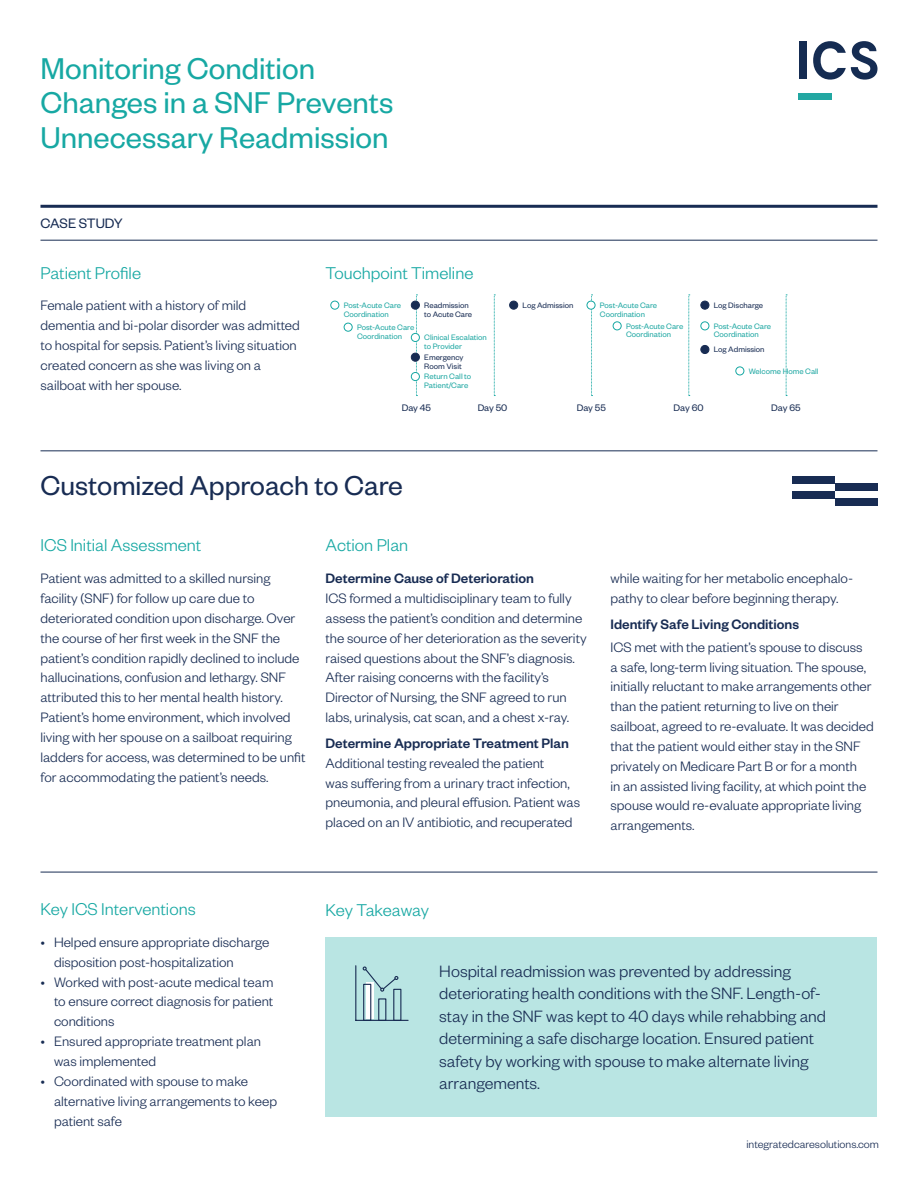
<style>
.page{position:relative;width:918px;height:1188px;background:#fff}
.page>*{position:absolute;margin:0;border:0;box-sizing:border-box;transform-origin:0 0}
.t1{font:33px/34.5px "Founders Grotesk";color:#17a8a3}
.t2{font:30px "Founders Grotesk";color:#182c53}
.t3{font:300 18.75px "Founders Grotesk";color:#17a8a3}
.t4{font:300 18px/22.5px "Founders Grotesk";color:#182c53}
.t5{font:300 15px/19.8px "Founders Grotesk";color:#182c53}
.t6{font:500 15px "Founders Grotesk";color:#182c53}
.t7{font:15px "Founders Grotesk";letter-spacing:-.005em;color:#182c53}
.t8{font:300 12px "Founders Grotesk";color:#182c53}
.t9{font:10.35px "Founders Grotesk";letter-spacing:-.01em;color:#182c53}
.t10{font:8.7px/8.7px "Founders Grotesk";color:#20a8a3}
.t11{font:8.7px/8.7px "Founders Grotesk";color:#182c53}
</style>
<div class="page">
<div style="left:799px;top:41px;width:7px;height:38px;background:#152c52"></div>
<svg style="left:813px;top:41px;width:65px;height:39px"></svg>
<div style="left:799px;top:93px;width:33px;height:7px;background:#22a7a2"></div>
<hr style="left:40px;top:205px;width:838px;height:3px;background:#182c53">
<hr style="left:40px;top:240px;width:838px;height:1px;background:#182c53">
<hr style="left:40px;top:451px;width:838px;height:1px;background:#182c53">
<hr style="left:40px;top:872px;width:838px;height:1px;background:#182c53">
<div style="left:835px;top:498px;width:43px;height:8px;background:#182c53"></div>
<div style="left:793px;top:491px;width:42px;height:7px;background:#182c53"></div>
<div style="left:835px;top:484px;width:43px;height:7px;background:#182c53"></div>
<div style="left:793px;top:476px;width:42px;height:8px;background:#182c53"></div>
<svg style="left:416px;top:295px;width:1px;height:101px"></svg>
<svg style="left:494px;top:295px;width:1px;height:101px"></svg>
<svg style="left:591px;top:295px;width:2px;height:101px"></svg>
<svg style="left:689px;top:295px;width:1px;height:101px"></svg>
<svg style="left:786px;top:295px;width:1px;height:101px"></svg>
<div style="left:411px;top:333px;width:8px;height:9px;background:#fff;border-radius:50%"></div>
<div style="left:411px;top:333px;width:9px;height:9px;border:1px solid #17a8a3;border-radius:50%"></div>
<div style="left:411px;top:372px;width:8px;height:9px;background:#fff;border-radius:50%"></div>
<div style="left:411px;top:372px;width:9px;height:9px;border:1px solid #17a8a3;border-radius:50%"></div>
<div style="left:411px;top:301px;width:8px;height:8px;background:#182c53;border-radius:50%"></div>
<div style="left:411px;top:301px;width:9px;height:8px;border:1px solid #182c53;border-radius:50%"></div>
<div style="left:510px;top:301px;width:8px;height:8px;background:#182c53;border-radius:50%"></div>
<div style="left:509px;top:301px;width:9px;height:8px;border:1px solid #182c53;border-radius:50%"></div>
<div style="left:701px;top:301px;width:8px;height:8px;background:#182c53;border-radius:50%"></div>
<div style="left:701px;top:301px;width:8px;height:8px;border:1px solid #182c53;border-radius:50%"></div>
<div style="left:701px;top:345px;width:8px;height:9px;background:#182c53;border-radius:50%"></div>
<div style="left:701px;top:345px;width:8px;height:9px;border:1px solid #182c53;border-radius:50%"></div>
<div style="left:411px;top:353px;width:8px;height:8px;background:#182c53;border-radius:50%"></div>
<div style="left:411px;top:353px;width:9px;height:8px;border:1px solid #182c53;border-radius:50%"></div>
<div style="left:331px;top:301px;width:8px;height:8px;border:1px solid #17a8a3;border-radius:50%"></div>
<div style="left:587px;top:301px;width:8px;height:8px;background:#fff;border-radius:50%"></div>
<div style="left:587px;top:301px;width:8px;height:8px;border:1px solid #17a8a3;border-radius:50%"></div>
<div style="left:613px;top:322px;width:8px;height:8px;border:1px solid #17a8a3;border-radius:50%"></div>
<div style="left:701px;top:322px;width:8px;height:8px;border:1px solid #17a8a3;border-radius:50%"></div>
<div style="left:736px;top:367px;width:8px;height:8px;border:1px solid #17a8a3;border-radius:50%"></div>
<div style="left:344px;top:323px;width:8px;height:8px;border:1px solid #17a8a3;border-radius:50%"></div>
<div style="left:326px;top:938px;width:552px;height:179px;background:#b9e5e3"></div>
<hr style="left:355px;top:966px;width:1px;height:54px;background:#182c53">
<hr style="left:356px;top:1020px;width:52px;height:1px;background:#182c53">
<svg style="left:363px;top:966px;width:39px;height:55px"></svg>
<p class="t1" style="left:40px;top:49px;width:276px">Monitoring Condition</p>
<p class="t1" style="left:40px;top:84px;width:354px">Changes in a SNF Prevents<br>Unnecessary Readmission</p>
<p class="t7" style="left:40px;top:214px;width:84px">CASE STUDY</p>
<p class="t3" style="left:40px;top:262px;width:102px">Patient Profile</p>
<p class="t5" style="left:40px;top:295px;width:261px">Female patient with a history of mild dementia and bi-polar disorder was admitted to hospital for sepsis. Patient’s living situation created concern as she was living on a sailboat with her spouse.</p>
<p class="t3" style="left:326px;top:262px;width:149px">Touchpoint Timeline</p>
<p class="t10" style="left:344px;top:301px;width:59px">Post-Acute Care</p>
<p class="t10" style="left:344px;top:309px;width:47px">Coordination</p>
<p class="t10" style="left:357px;top:323px;width:59px">Post-Acute Care</p>
<p class="t10" style="left:357px;top:331px;width:47px">Coordination</p>
<p class="t11" style="left:424px;top:301px;width:46px">Readmission</p>
<p class="t11" style="left:424px;top:309px;width:49px">to Acute Care</p>
<p class="t10" style="left:424px;top:333px;width:64px">Clinical Escalation to Provider</p>
<p class="t10" style="left:424px;top:372px;width:48px">Return Call to<br>Patient/Care</p>
<p class="t11" style="left:424px;top:353px;width:41px">Emergency<br>Room Visit</p>
<p class="t10" style="left:600px;top:301px;width:59px">Post-Acute Care</p>
<p class="t10" style="left:600px;top:309px;width:47px">Coordination</p>
<p class="t10" style="left:626px;top:321px;width:59px">Post-Acute Care</p>
<p class="t10" style="left:626px;top:330px;width:47px">Coordination</p>
<p class="t11" style="left:523px;top:301px;width:52px">Log Admission</p>
<p class="t11" style="left:714px;top:301px;width:51px">Log Discharge</p>
<p class="t11" style="left:714px;top:345px;width:52px">Log Admission</p>
<p class="t10" style="left:714px;top:321px;width:59px">Post-Acute Care</p>
<p class="t10" style="left:714px;top:330px;width:47px">Coordination</p>
<p class="t10" style="left:749px;top:366px;width:71px">Welcome Home Call</p>
<p class="t9" style="left:402px;top:401px;width:31px">Day 45</p>
<p class="t9" style="left:478px;top:401px;width:31px">Day 50</p>
<p class="t9" style="left:577px;top:401px;width:31px">Day 55</p>
<p class="t9" style="left:674px;top:401px;width:31px">Day 60</p>
<p class="t9" style="left:771px;top:401px;width:31px">Day 65</p>
<p class="t2" style="left:40px;top:467px;width:364px">Customized Approach to Care</p>
<p class="t3" style="left:40px;top:534px;width:162px">ICS Initial Assessment</p>
<p class="t5" style="left:40px;top:568px;width:266px">Patient was admitted to a skilled nursing facility (SNF) for follow up care due to deteriorated condition upon discharge. Over the course of her first week in the SNF the patient’s condition rapidly declined to include hallucinations, confusion and lethargy. SNF attributed this to her mental health history.<br>Patient’s home environment, which involved living with her spouse on a sailboat requiring ladders for access, was determined to be unfit for accommodating the patient’s needs.</p>
<p class="t3" style="left:326px;top:534px;width:84px">Action Plan</p>
<p class="t6" style="left:326px;top:569px;width:210px">Determine Cause of Deterioration</p>
<p class="t5" style="left:326px;top:588px;width:263px">ICS formed a multidisciplinary team to fully assess the patient’s condition and determine the source of her deterioration as the severity raised questions about the SNF’s diagnosis.<br>After raising concerns with the facility’s Director of Nursing, the SNF agreed to run labs, urinalysis, cat scan, and a chest x-ray.</p>
<p class="t6" style="left:326px;top:734px;width:245px">Determine Appropriate Treatment Plan</p>
<p class="t5" style="left:326px;top:752px;width:220px">Additional testing revealed the patient</p>
<p class="t5" style="left:326px;top:772px;width:256px">was suffering from a urinary tract infection, pneumonia, and pleural effusion. Patient was placed on an IV antibiotic, and recuperated</p>
<p class="t5" style="left:610px;top:568px;width:244px">while waiting for her metabolic encephalo&shy;pathy to clear before beginning therapy.</p>
<p class="t6" style="left:610px;top:615px;width:190px">Identify Safe Living Conditions</p>
<p class="t5" style="left:610px;top:636px;width:265px">ICS met with the patient’s spouse to discuss<br>a safe, long-term living situation. The spouse, initially reluctant to make arrangements other than the patient returning to live on their sailboat, agreed to re-evaluate. It was decided that the patient would either stay in the SNF privately on Medicare Part B or for a month<br>in an assisted living facility, at which point the spouse would re-evaluate appropriate living arrangements.</p>
<p class="t3" style="left:40px;top:897px;width:157px">Key ICS Interventions</p>
<p class="t5" style="left:54px;top:932px;width:217px;text-indent:-14px">• Helped ensure appropriate discharge disposition post-hospitalization</p>
<p class="t5" style="left:54px;top:971px;width:221px;text-align:justify;text-indent:-14px">• Worked with post-acute medical team to ensure correct diagnosis for patient conditions</p>
<p class="t5" style="left:54px;top:1031px;width:209px;text-indent:-14px">• Ensured appropriate treatment plan was implemented</p>
<p class="t5" style="left:54px;top:1070px;width:225px;text-indent:-14px">• Coordinated with spouse to make alternative living arrangements to keep patient safe</p>
<p class="t3" style="left:326px;top:899px;width:105px">Key Takeaway</p>
<p class="t4" style="left:439px;top:959px;width:388px">Hospital readmission was prevented by addressing deteriorating health conditions with the SNF. Length-of&shy;stay in the SNF was kept to 40 days while rehabbing and determining a safe discharge location. Ensured patient safety by working with spouse to make alternate living arrangements.</p>
<p class="t8" style="left:746px;top:1136px;width:134px">integratedcaresolutions.com</p>
</div>
